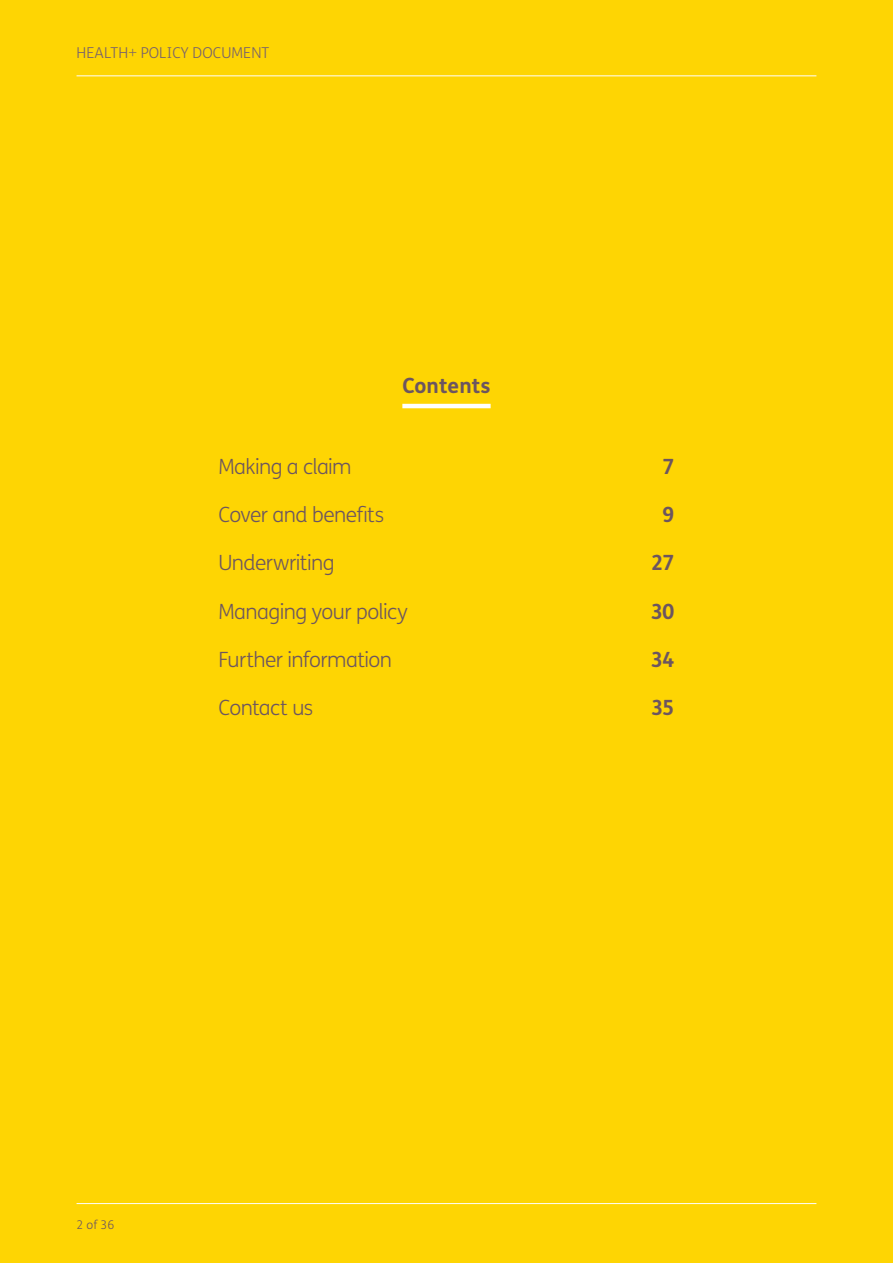
<style>
.page{position:relative;width:893px;height:1263px;background:#fed503}
.page>*{position:absolute;margin:0;border:0;box-sizing:border-box;transform-origin:0 0}
.t1{font:300 21px "FS Me";letter-spacing:-.03em;color:#6c5560}
.t2{font:700 21px "FS Me";color:#6c5560}
.t3{font:300 15px "FS Me";letter-spacing:.005em;color:#77616c}
.t4{font:300 12px "FS Me";color:#6c5560}
</style>
<div class="page">
<hr style="left:402px;top:404px;width:89px;height:4px;background:#fff">
<hr style="left:77px;top:1203px;width:739px;height:1px;background:#fff">
<hr style="left:77px;top:75px;width:739px;height:1px;background:#fff">
<p class="t3" style="left:77px;top:43px;width:194px">HEALTH+ POLICY DOCUMENT</p>
<p class="t2" style="left:403px;top:369px;width:89px">Contents</p>
<p class="t1" style="left:218px;top:452px;width:135px">Making a claim</p>
<p class="t2" style="left:662px;top:450px;width:14px">7</p>
<p class="t1" style="left:218px;top:500px;width:167px">Cover and benefits</p>
<p class="t2" style="left:662px;top:498px;width:14px">9</p>
<p class="t1" style="left:218px;top:549px;width:118px">Underwriting</p>
<p class="t2" style="left:651px;top:547px;width:25px">27</p>
<p class="t1" style="left:218px;top:597px;width:191px">Managing your policy</p>
<p class="t2" style="left:651px;top:595px;width:25px">30</p>
<p class="t1" style="left:218px;top:645px;width:175px">Further information</p>
<p class="t2" style="left:651px;top:643px;width:25px">34</p>
<p class="t1" style="left:218px;top:693px;width:96px">Contact us</p>
<p class="t2" style="left:651px;top:691px;width:25px">35</p>
<p class="t4" style="left:77px;top:1217px;width:39px">2 of 36</p>
</div>
